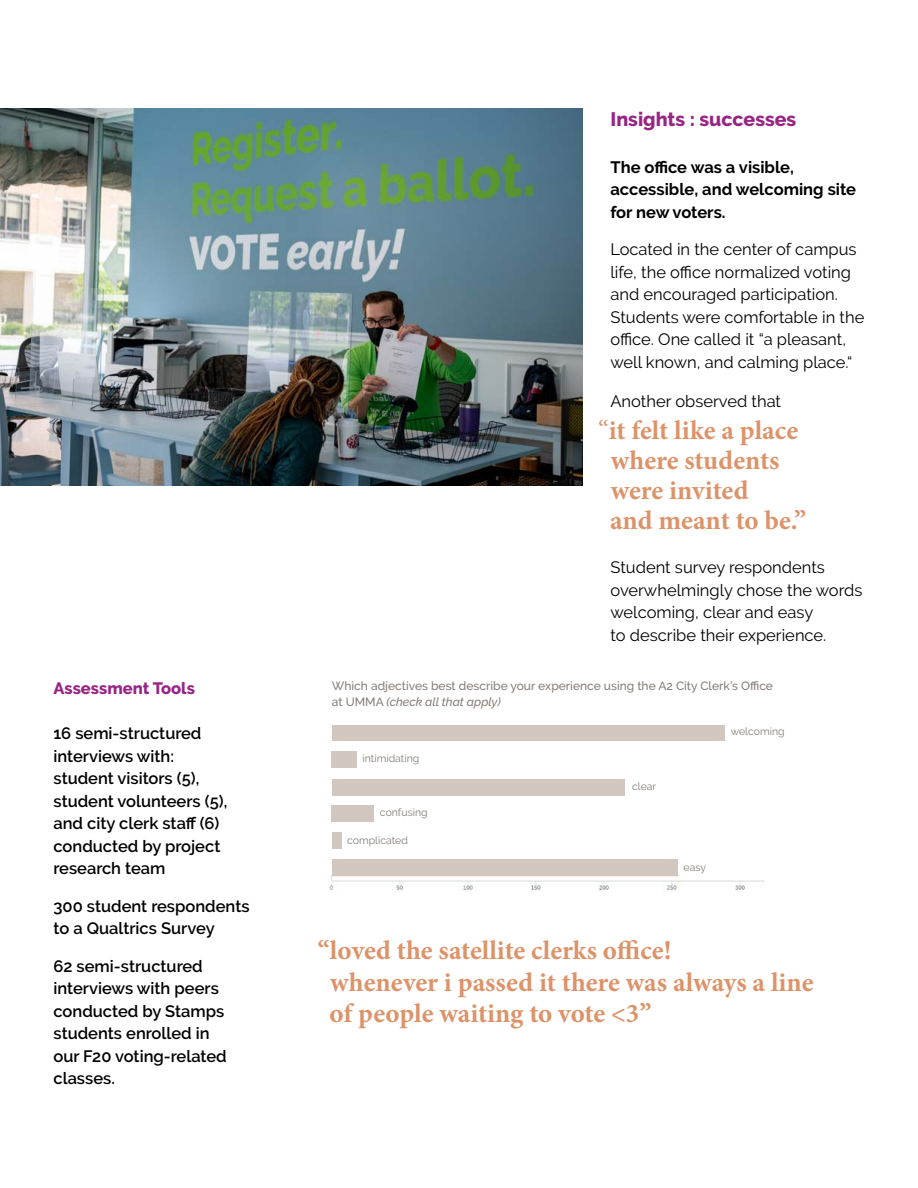
<style>
.page{position:relative;width:918px;height:1188px;background:#fff}
.page>*{position:absolute;margin:0;border:0;box-sizing:border-box;transform-origin:0 0}
.t1{font:700 27px/30px "Minion Pro";color:#dd9369}
.t2{font:800 19.5px "Raleway";color:#972585}
.t3{font:16.5px/22.5px "Raleway";color:#000}
.t4{font:600 16.5px/22.5px "Raleway";color:#000}
.t5{font:700 16.5px/22.5px "Raleway";color:#000}
.t6{font:800 16.5px "Raleway";color:#972585}
.t7{font:500 12px/16.5px "Raleway";color:#837c78}
.t8{font:10.5px "Raleway";color:#837c78}
.s1{font-weight:400}
.s2{font-style:italic}
</style>
<div class="page">
<img style="left:328px;top:876px;width:437px;height:16px">
<div style="left:332px;top:725px;width:392px;height:15px;background:#d1c7be"></div>
<div style="left:332px;top:779px;width:293px;height:16px;background:#d1c7be"></div>
<div style="left:332px;top:859px;width:345px;height:17px;background:#d1c7be"></div>
<div style="left:332px;top:805px;width:42px;height:17px;background:#d1c7be"></div>
<div style="left:332px;top:751px;width:25px;height:17px;background:#d1c7be"></div>
<div style="left:332px;top:833px;width:10px;height:16px;background:#d1c7be"></div>
<img style="left:0;top:108px;width:582px;height:378px">
<p class="t6" style="left:53px;top:679px;width:143px">Assessment Tools</p>
<p class="t4" style="left:53px;top:722px;width:175px">16 semi-structured interviews with: student visitors (5), student volunteers (5), and city clerk staff (6) conducted by project research team</p>
<p class="t4" style="left:53px;top:895px;width:198px">300 student respondents to a Qualtrics Survey</p>
<p class="t4" style="left:53px;top:955px;width:175px">62 semi-structured interviews with peers conducted by Stamps students enrolled in our F20 voting-related classes.</p>
<p class="t2" style="left:610px;top:108px;width:187px">Insights : successes</p>
<p class="t5" style="left:610px;top:156px;width:247px">The office was a visible, accessible, and welcoming site for new voters.</p>
<p class="t3" style="left:610px;top:238px;width:255px">Located in the center of campus life, the office normalized voting and encouraged participation.<br>Students were comfortable in the office. One called it “a pleasant, well known, and calming place.“</p>
<p class="t3" style="left:610px;top:390px;width:172px">Another observed that</p>
<h1 class="t1" style="left:610px;top:415px;width:198px;text-indent:-12px"><span class="s1">“</span>it felt like a place where students were invited<br>and meant to be.”</h1>
<p class="t3" style="left:610px;top:556px;width:253px">Student survey respondents overwhelmingly chose the words welcoming, clear and easy<br>to describe their experience.</p>
<p class="t7" style="left:332px;top:677px;width:443px">Which adjectives best describe your experience using the A2 City Clerk’s Office at UMMA <span class="s2">(check all that apply)</span></p>
<p class="t8" style="left:363px;top:752px;width:58px">intimidating</p>
<p class="t8" style="left:380px;top:806px;width:49px">confusing</p>
<p class="t8" style="left:347px;top:834px;width:62px">complicated</p>
<p class="t8" style="left:632px;top:780px;width:26px">clear</p>
<p class="t8" style="left:731px;top:725px;width:55px">welcoming</p>
<p class="t8" style="left:684px;top:861px;width:24px">easy</p>
<h1 class="t1" style="left:330px;top:935px;width:486px;line-height:31.5px;text-indent:-12px">“loved the satellite clerks office!<br>whenever i passed it there was always a line of people waiting to vote &lt;3”</h1>
</div>
